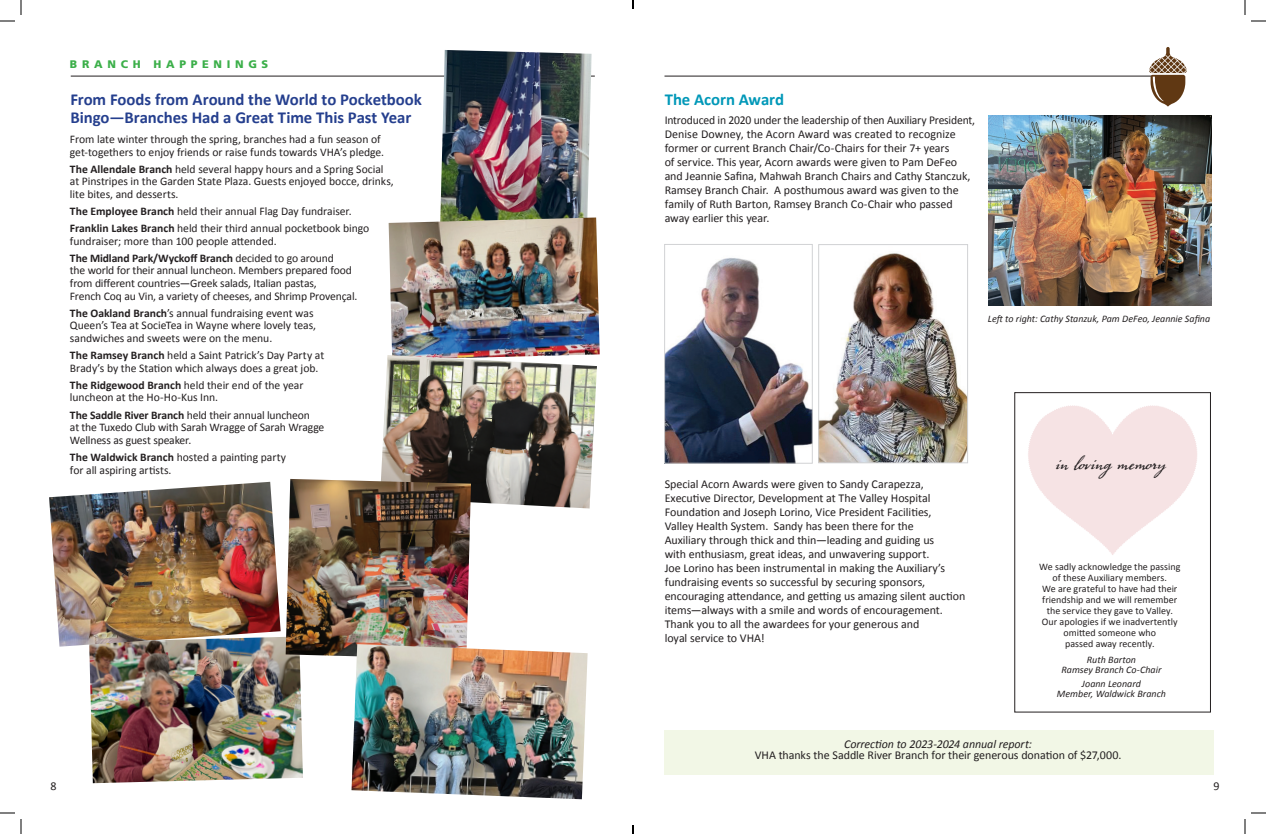
<style>
.page{position:relative;width:1266px;height:834px;background:#fff}
.page>*{position:absolute;margin:0;border:0;box-sizing:border-box;transform-origin:0 0}
.t1{font:26.1px "AE Prosperity W00";letter-spacing:-.005em;color:#231f20;scale:1.04 1}
.t2{font:700 16.8px/18px "Calibri";letter-spacing:-.005em;color:#253f8e}
.t3{font:700 16.8px "Calibri";letter-spacing:-.005em;color:#0098b8}
.t4{font:12px/14px "Calibri";letter-spacing:-.005em;color:#231f20}
.t5{font:11.6px/12.6px "Calibri";letter-spacing:-.005em;color:#231f20}
.t6{font:900 11px "Frutiger LT Std";letter-spacing:.425em;color:#3baf49}
.t7{font:10px/11px "Calibri";color:#231f20;text-align:center}
.t8{font:italic 10px/10px "Calibri";color:#231f20;text-align:center}
.s1{font-weight:700}
.s2{font-style:italic}
</style>
<div class="page">
<img style="left:89px;top:636px;width:214px;height:147px">
<hr style="left:71px;top:76px;width:524px;height:1px;background:#231f20">
<img style="left:440px;top:50px;width:152px;height:168px">
<img style="left:49px;top:482px;width:232px;height:165px">
<img style="left:389px;top:218px;width:211px;height:137px">
<img style="left:381px;top:355px;width:216px;height:153px">
<img style="left:286px;top:479px;width:185px;height:180px">
<img style="left:352px;top:644px;width:236px;height:155px">
<hr style="left:664px;top:76px;width:489px;height:1px;background:#231f20">
<svg style="left:1149px;top:47px;width:38px;height:60px"></svg>
<img style="left:820px;top:253px;width:146px;height:208px">
<div style="left:818px;top:244px;width:150px;height:219px;border:1px solid #d1d2d4"></div>
<img style="left:666px;top:258px;width:145px;height:204px">
<div style="left:664px;top:244px;width:149px;height:220px;border:1px solid #d1d2d4"></div>
<img style="left:988px;top:116px;width:223px;height:189px">
<div style="left:664px;top:730px;width:549px;height:45px;background:#f2f7e6"></div>
<svg style="left:1028px;top:405px;width:169px;height:150px"></svg>
<div style="left:1015px;top:393px;width:196px;height:319px;border:1px solid #231f20"></div>
<svg style="left:0;top:0;width:22px;height:22px"></svg>
<svg style="left:0;top:812px;width:22px;height:22px"></svg>
<svg style="left:1244px;top:0;width:22px;height:22px"></svg>
<svg style="left:1244px;top:812px;width:22px;height:22px"></svg>
<svg style="left:632px;top:0;width:2px;height:9px"></svg>
<svg style="left:632px;top:825px;width:2px;height:9px"></svg>
<p class="t6" style="left:70px;top:58px;width:200px">BRANCH HAPPENINGS</p>
<p class="t2" style="left:70px;top:91px;width:353px">From Foods from Around the World to Pocketbook<br>Bingo—Branches Had a Great Time This Past Year</p>
<p class="t5" style="left:70px;top:133px;width:316px">From late winter through the spring, branches had a fun season of get-togethers to enjoy friends or raise funds towards VHA’s pledge.</p>
<p class="t5" style="left:70px;top:163px;width:325px"><span class="s1">The Allendale Branch</span> held several happy hours and a Spring Social at Pinstripes in the Garden State Plaza. Guests enjoyed bocce, drinks, lite bites, and desserts.</p>
<p class="t5" style="left:70px;top:205px;width:283px"><span class="s1">The Employee Branch</span> held their annual Flag Day fundraiser.</p>
<p class="t5" style="left:70px;top:222px;width:301px"><span class="s1">Franklin Lakes Branch</span> held their third annual pocketbook bingo fundraiser; more than 100 people attended.</p>
<p class="t5" style="left:70px;top:252px;width:289px"><span class="s1">The Midland Park/Wyckoff Branch</span> decided to go around<br>the world for their annual luncheon. Members prepared food from different countries—Greek salads, Italian pastas,<br>French Coq au Vin, a variety of cheeses, and Shrimp Provençal.</p>
<p class="t5" style="left:70px;top:307px;width:248px"><span class="s1">The Oakland Branch</span>’s annual fundraising event was<br>Queen’s Tea at SocieTea in Wayne where lovely teas, sandwiches and sweets were on the menu.</p>
<p class="t5" style="left:70px;top:349px;width:256px"><span class="s1">The Ramsey Branch</span> held a Saint Patrick’s Day Party at<br>Brady’s by the Station which always does a great job.</p>
<p class="t5" style="left:70px;top:379px;width:235px"><span class="s1">The Ridgewood Branch</span> held their end of the year luncheon at the Ho-Ho-Kus Inn.</p>
<p class="t5" style="left:70px;top:409px;width:256px"><span class="s1">The Saddle River Branch</span> held their annual luncheon<br>at the Tuxedo Club with Sarah Wragge of Sarah Wragge<br>Wellness as guest speaker.</p>
<p class="t5" style="left:70px;top:451px;width:218px"><span class="s1">The Waldwick Branch</span> hosted a painting party for all aspiring artists.</p>
<p class="t4" style="left:50px;top:779px;width:8px">8</p>
<p class="t3" style="left:665px;top:89px;width:121px">The Acorn Award</p>
<p class="t4" style="left:665px;top:113px;width:312px">Introduced in 2020 under the leadership of then Auxiliary President, Denise Downey, the Acorn Award was created to recognize former or current Branch Chair/Co-Chairs for their 7+ years<br>of service. This year, Acorn awards were given to Pam DeFeo and Jeannie Safina, Mahwah Branch Chairs and Cathy Stanczuk, Ramsey Branch Chair. A posthumous award was given to the family of Ruth Barton, Ramsey Branch Co-Chair who passed away earlier this year.</p>
<p class="t8" style="left:988px;top:313px;width:224px">Left to right: Cathy Stanzuk, Pam DeFeo, Jeannie Safina</p>
<p class="t4" style="left:665px;top:477px;width:302px">Special Acorn Awards were given to Sandy Carapezza, Executive Director, Development at The Valley Hospital Foundation and Joseph Lorino, Vice President Facilities,<br>Valley Health System. Sandy has been there for the<br>Auxiliary through thick and thin—leading and guiding us<br>with enthusiasm, great ideas, and unwavering support.<br>Joe Lorino has been instrumental in making the Auxiliary’s fundraising events so successful by securing sponsors, encouraging attendance, and getting us amazing silent auction items—always with a smile and words of encouragement.</p>
<p class="t4" style="left:665px;top:617px;width:256px">Thank you to all the awardees for your generous and loyal service to VHA!</p>
<p class="t1" style="left:1055px;top:451px;width:108px">in loving memory</p>
<p class="t7" style="left:1039px;top:561px;width:143px">We sadly acknowledge the passing of these Auxiliary members.<br>We are grateful to have had their friendship and we will remember the service they gave to Valley.</p>
<p class="t7" style="left:1042px;top:616px;width:137px">Our apologies if we inadvertently omitted someone who<br>passed away recently.</p>
<p class="t8" style="left:1062px;top:654px;width:101px">Ruth Barton<br>Ramsey Branch Co-Chair</p>
<p class="t8" style="left:1057px;top:679px;width:111px">Joann Leonard<br>Member, Waldwick Branch</p>
<p class="t4" style="left:755px;top:739px;width:368px;line-height:11px;text-align:center"><span class="s2">Correction to 2023-2024 annual report:<br></span>VHA thanks the Saddle River Branch for their generous donation of $27,000.</p>
<p class="t4" style="left:1214px;top:779px;width:8px">9</p>
</div>
